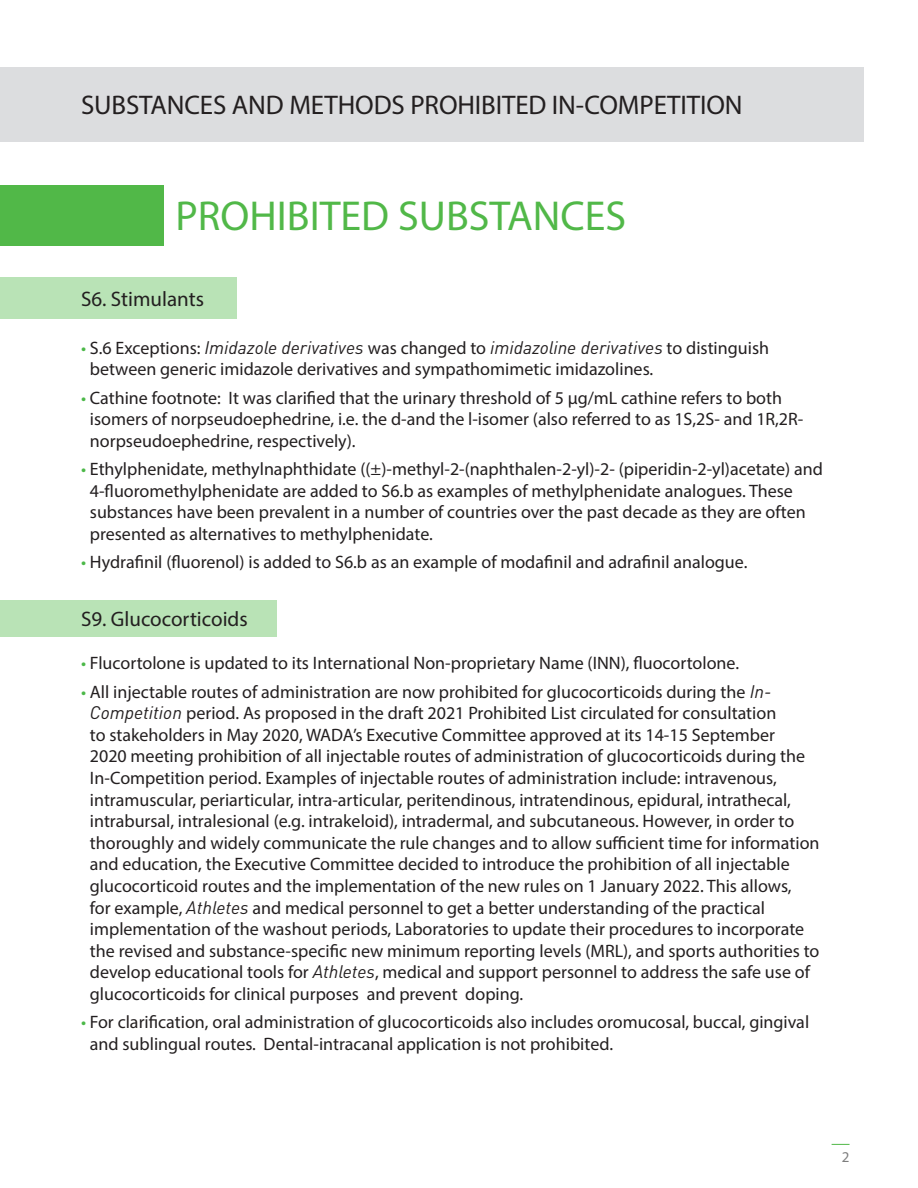
<style>
.page{position:relative;width:918px;height:1188px;background:#fff}
.page>*{position:absolute;margin:0;border:0;box-sizing:border-box;transform-origin:0 0}
.t1{font:42px "Myriad Pro";color:#51b848}
.t2{font:27px "Myriad Pro";letter-spacing:-.005em;color:#231f20}
.t3{font:21px "Myriad Pro";color:#231f20}
.t4{font:18px/21.6px "Myriad Pro";color:#231f20}
.t5{font:15px "Myriad Pro";color:#7e7e7e}
.s1{color:#4cb848}
.s2{font-family:"DIN Pro";font-style:italic}
</style>
<div class="page">
<svg style="left:832px;top:1144px;width:18px;height:1px"></svg>
<div style="left:0;top:277px;width:236px;height:42px;background:#b9e3b6"></div>
<div style="left:0;top:600px;width:277px;height:37px;background:#b9e3b6"></div>
<div style="left:0;top:68px;width:864px;height:74px;background:#dcdddf"></div>
<div style="left:0;top:185px;width:164px;height:61px;background:#51b848"></div>
<p class="t2" style="left:81px;top:89px;width:663px">SUBSTANCES AND METHODS PROHIBITED IN-COMPETITION</p>
<p class="t1" style="left:176px;top:190px;width:452px">PROHIBITED SUBSTANCES</p>
<p class="t3" style="left:81px;top:286px;width:125px">S6. Stimulants</p>
<p class="t4" style="left:90px;top:337px;width:681px;text-indent:-9px"><span class="s1">•</span> S.6 Exceptions: <span class="s2">Imidazole derivatives</span> was changed to <span class="s2">imidazoline derivatives</span> to distinguish between generic imidazole derivatives and sympathomimetic imidazolines.</p>
<p class="t4" style="left:90px;top:387px;width:715px;text-indent:-9px"><span class="s1">•</span> Cathine footnote: It was clarified that the urinary threshold of 5 µg/mL cathine refers to both isomers of norpseudoephedrine, i.e. the d-and the l-isomer (also referred to as 1S,2S- and 1R,2R&shy;norpseudoephedrine, respectively).</p>
<p class="t4" style="left:90px;top:458px;width:735px;text-indent:-9px"><span class="s1">•</span> Ethylphenidate, methylnaphthidate ((±)-methyl-2-(naphthalen-2-yl)-2- (piperidin-2-yl)acetate) and 4-fluoromethylphenidate are added to S6.b as examples of methylphenidate analogues. These substances have been prevalent in a number of countries over the past decade as they are often presented as alternatives to methylphenidate.</p>
<p class="t4" style="left:81px;top:551px;width:668px"><span class="s1">•</span> Hydrafinil (fluorenol) is added to S6.b as an example of modafinil and adrafinil analogue.</p>
<p class="t3" style="left:81px;top:606px;width:168px">S9. Glucocorticoids</p>
<p class="t4" style="left:81px;top:652px;width:660px"><span class="s1">•</span> Flucortolone is updated to its International Non-proprietary Name (INN), fluocortolone.</p>
<p class="t4" style="left:90px;top:680px;width:731px;text-indent:-9px"><span class="s1">•</span> All injectable routes of administration are now prohibited for glucocorticoids during the <span class="s2">In-Competition</span> period. As proposed in the draft 2021 Prohibited List circulated for consultation<br>to stakeholders in May 2020, WADA’s Executive Committee approved at its 14-15 September<br>2020 meeting prohibition of all injectable routes of administration of glucocorticoids during the In-Competition period. Examples of injectable routes of administration include: intravenous, intramuscular, periarticular, intra-articular, peritendinous, intratendinous, epidural, intrathecal, intrabursal, intralesional (e.g. intrakeloid), intradermal, and subcutaneous. However, in order to thoroughly and widely communicate the rule changes and to allow sufficient time for information and education, the Executive Committee decided to introduce the prohibition of all injectable glucocorticoid routes and the implementation of the new rules on 1 January 2022. This allows,<br>for example, <span class="s2">Athletes</span> and medical personnel to get a better understanding of the practical implementation of the washout periods, Laboratories to update their procedures to incorporate the revised and substance-specific new minimum reporting levels (MRL), and sports authorities to develop educational tools for <span class="s2">Athletes</span>, medical and support personnel to address the safe use of glucocorticoids for clinical purposes and prevent doping.</p>
<p class="t4" style="left:90px;top:1011px;width:721px;text-indent:-9px"><span class="s1">•</span> For clarification, oral administration of glucocorticoids also includes oromucosal, buccal, gingival and sublingual routes. Dental-intracanal application is not prohibited.</p>
<p class="t5" style="left:842px;top:1147px;width:9px">2</p>
</div>
